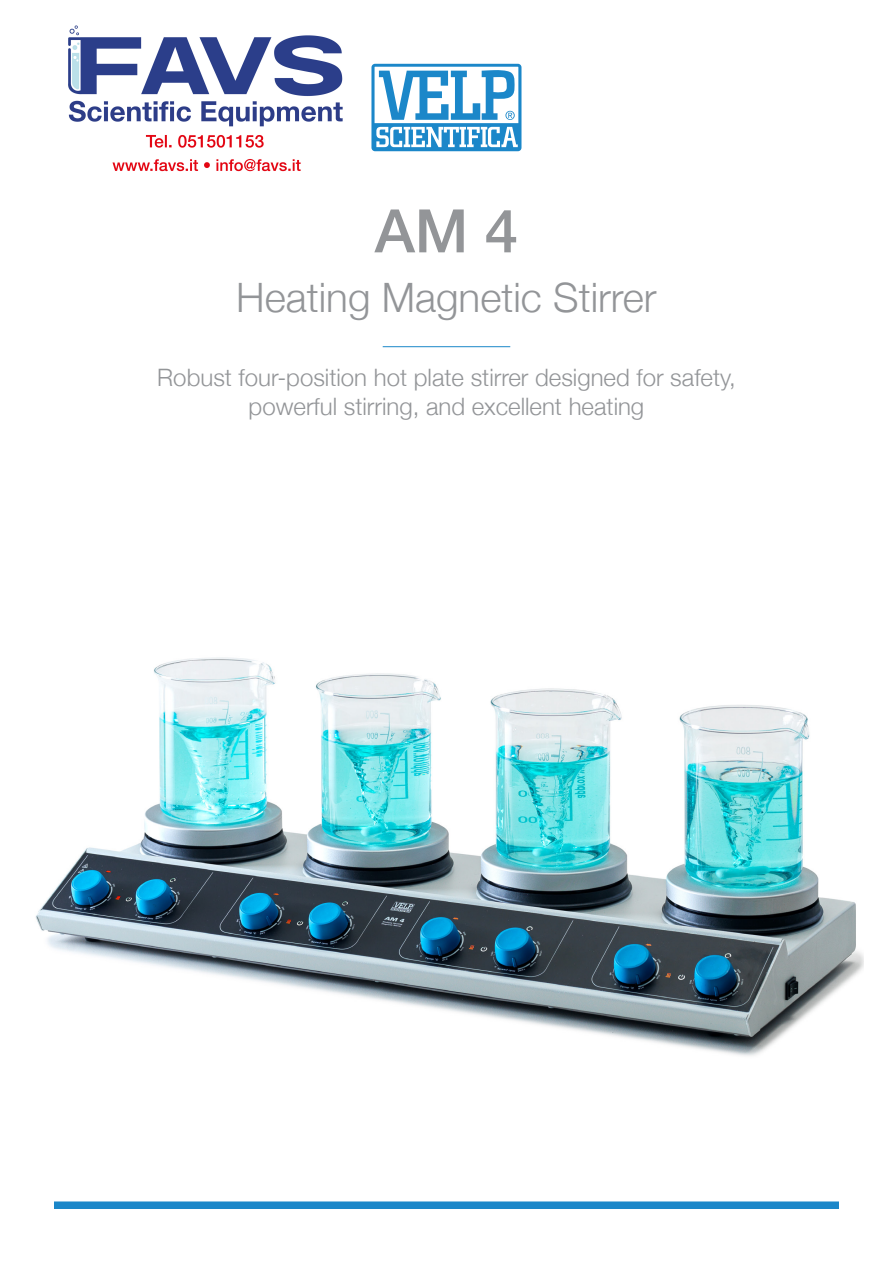
<style>
.page{position:relative;width:893px;height:1263px;background:#fff}
.page>*{position:absolute;margin:0;border:0;box-sizing:border-box;transform-origin:0 0}
.t1{font:500 60px "Helvetica Neue";color:#939598}
.t2{font:300 40.5px "Helvetica Neue";color:#939598}
.t3{font:300 24px "Helvetica Neue";color:#939598}
</style>
<div class="page">
<div style="left:54px;top:1201px;width:785px;height:8px;background:#1b87c9"></div>
<svg style="left:371px;top:64px;width:150px;height:87px"></svg>
<hr style="left:383px;top:346px;width:127px;height:1px;background:#1b87c9">
<img style="left:35px;top:657px;width:828px;height:399px">
<img style="left:68px;top:26px;width:275px;height:146px">
<p class="t1" style="left:375px;top:183px;width:145px">AM 4</p>
<p class="t2" style="left:236px;top:265px;width:422px">Heating Magnetic Stirrer</p>
<p class="t3" style="left:157px;top:358px;width:580px">Robust four-position hot plate stirrer designed for safety,</p>
<p class="t3" style="left:249px;top:387px;width:397px">powerful stirring, and excellent heating</p>
</div>
